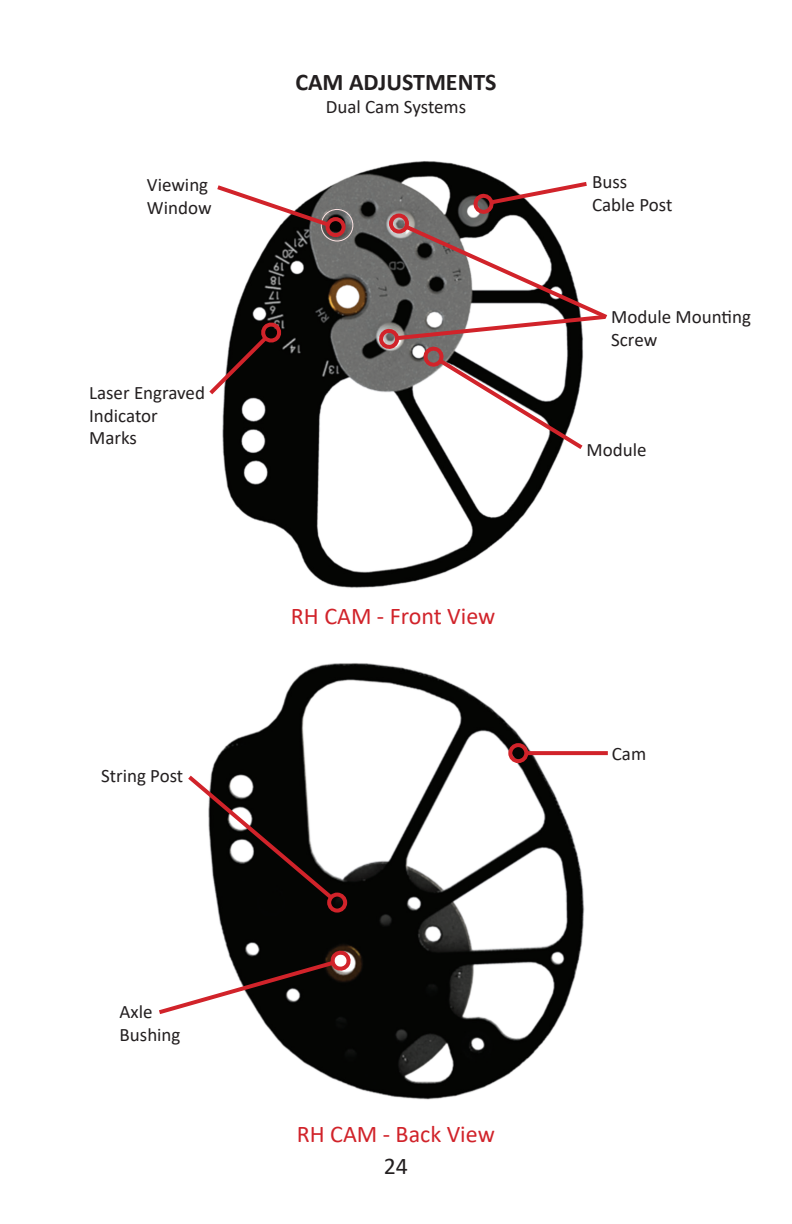
<style>
.page{position:relative;width:792px;height:1224px;background:#fff}
.page>*{position:absolute;margin:0;border:0;box-sizing:border-box;transform-origin:0 0}
.t1{font:24px/32.4px "Calibri";color:#d1232a;text-align:center}
.t2{font:700 24px "Calibri";color:#231f20}
.t3{font:19px/22.8px "Calibri";color:#231f20}
.s1{color:#231f20}
</style>
<div class="page">
<img style="left:222px;top:161px;width:337px;height:427px">
<img style="left:211px;top:663px;width:391px;height:437px">
<svg style="left:473px;top:179px;width:114px;height:35px"></svg>
<svg style="left:528px;top:751px;width:80px;height:4px"></svg>
<div style="left:508px;top:743px;width:20px;height:20px;border:4px solid #d1232a;border-radius:50%"></div>
<svg style="left:188px;top:772px;width:149px;height:131px"></svg>
<div style="left:327px;top:893px;width:20px;height:20px;border:4px solid #d1232a;border-radius:50%"></div>
<svg style="left:378px;top:222px;width:230px;height:231px"></svg>
<div style="left:389px;top:213px;width:20px;height:21px;border:4px solid #d1232a;border-radius:50%"></div>
<svg style="left:209px;top:318px;width:73px;height:81px"></svg>
<svg style="left:159px;top:946px;width:196px;height:71px"></svg>
<div style="left:321px;top:209px;width:32px;height:32px;border:1px solid #fce2e1;border-radius:50%"></div>
<svg style="left:217px;top:182px;width:116px;height:48px"></svg>
<div style="left:326px;top:217px;width:20px;height:20px;border:4px solid #d1232a;border-radius:50%"></div>
<p class="t3" style="left:147px;top:173px;width:63px">Viewing</p>
<p class="t3" style="left:147px;top:196px;width:66px">Window</p>
<p class="t3" style="left:89px;top:381px;width:117px">Laser Engraved</p>
<p class="t3" style="left:89px;top:403px;width:70px">Indicator</p>
<p class="t3" style="left:89px;top:426px;width:49px">Marks</p>
<p class="t3" style="left:101px;top:764px;width:84px">String Post</p>
<p class="t2" style="left:295px;top:65px;width:203px">CAM ADJUSTMENTS</p>
<p class="t3" style="left:326px;top:95px;width:142px">Dual Cam Systems</p>
<p class="t1" style="left:291px;top:599px;width:206px">RH CAM - Front View</p>
<p class="t3" style="left:120px;top:1000px;width:35px">Axle</p>
<p class="t3" style="left:120px;top:1023px;width:62px">Bushing</p>
<p class="t1" style="left:297px;top:1117px;width:200px">RH CAM - Back View<br><span class="s1">24</span></p>
<p class="t3" style="left:592px;top:170px;width:37px">Buss</p>
<p class="t3" style="left:592px;top:193px;width:82px">Cable Post</p>
<p class="t3" style="left:611px;top:305px;width:141px">Module Mounting<br>Screw</p>
<p class="t3" style="left:587px;top:438px;width:62px">Module</p>
<p class="t3" style="left:612px;top:741px;width:36px">Cam</p>
</div>
